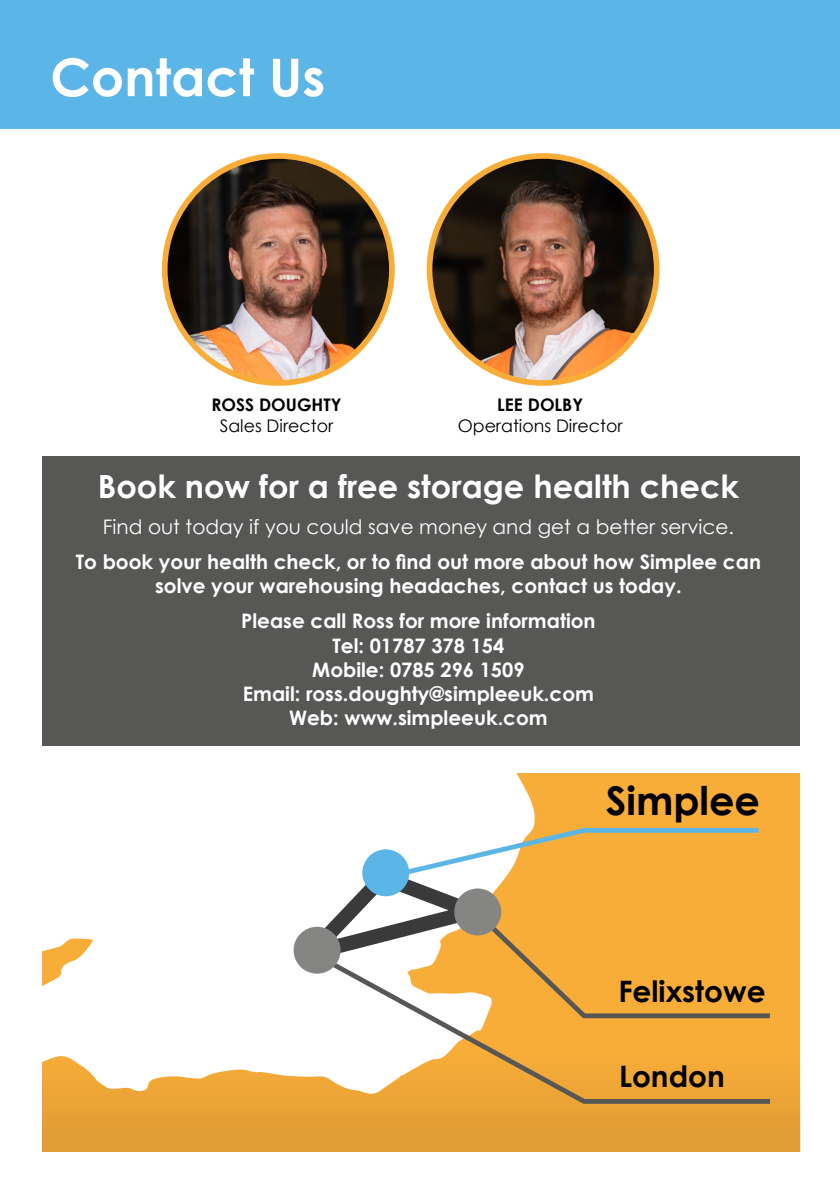
<style>
.page{position:relative;width:840px;height:1191px;background:#fff}
.page>*{position:absolute;margin:0;border:0;box-sizing:border-box;transform-origin:0 0}
.t1{font:700 52px "Century Gothic";color:#fff}
.t2{font:700 39.6px "Century Gothic";color:#000}
.t3{font:700 32px "Century Gothic";color:#fff}
.t4{font:700 29.6px "Century Gothic";color:#000}
.t5{font:700 20px/24px "Century Gothic";color:#fff;text-align:center}
.t6{font:20px "Century Gothic";color:#fff}
.t7{font:17.4px "Century Gothic";color:#000}
.t8{font:700 17.4px "Century Gothic";color:#000}
</style>
<div class="page">
<div style="left:43px;top:456px;width:756px;height:289px;background:#575756"></div>
<img style="left:166px;top:157px;width:224px;height:225px">
<div style="left:162px;top:153px;width:232px;height:233px;border:6px solid #f8ad39;border-radius:50%"></div>
<img style="left:433px;top:157px;width:222px;height:225px">
<div style="left:426px;top:153px;width:233px;height:233px;border:6px solid #f8ad39;border-radius:50%"></div>
<div style="left:42px;top:773px;width:757px;height:378px;background:#f8ad39"></div>
<div style="left:42px;top:1052px;width:757px;height:99px;background:#e49f34"></div>
<div style="left:42px;top:773px;width:492px;height:319px;background:#fff"></div>
<svg style="left:290px;top:825px;width:469px;height:195px"></svg>
<svg style="left:308px;top:948px;width:466px;height:156px"></svg>
<div style="left:293px;top:926px;width:47px;height:47px;background:#858584;border-radius:50%"></div>
<div style="left:0;top:0;width:839px;height:128px;background:#5bb6e7"></div>
<h1 class="t1" style="left:50px;top:45px;width:276px">Contact Us</h1>
<p class="t8" style="left:211px;top:394px;width:131px">ROSS DOUGHTY</p>
<p class="t7" style="left:220px;top:415px;width:115px">Sales Director</p>
<p class="t8" style="left:497px;top:394px;width:87px">LEE DOLBY</p>
<p class="t7" style="left:457px;top:415px;width:166px">Operations Director</p>
<h3 class="t3" style="left:98px;top:466px;width:642px">Book now for a free storage health check</h3>
<p class="t6" style="left:103px;top:514px;width:632px">Find out today if you could save money and get a better service.</p>
<p class="t5" style="left:76px;top:549px;width:686px">To book your health check, or to find out more about how Simplee can solve your warehousing headaches, contact us today.</p>
<p class="t5" style="left:241px;top:609px;width:355px">Please call Ross for more information<br>Tel: 01787 378 154<br>Mobile: 0785 296 1509<br>Email: ross.doughty@simpleeuk.com<br>Web: www.simpleeuk.com</p>
<h2 class="t2" style="left:605px;top:775px;width:155px">Simplee</h2>
<h3 class="t4" style="left:618px;top:972px;width:149px">Felixstowe</h3>
<h3 class="t4" style="left:618px;top:1057px;width:107px">London</h3>
</div>
